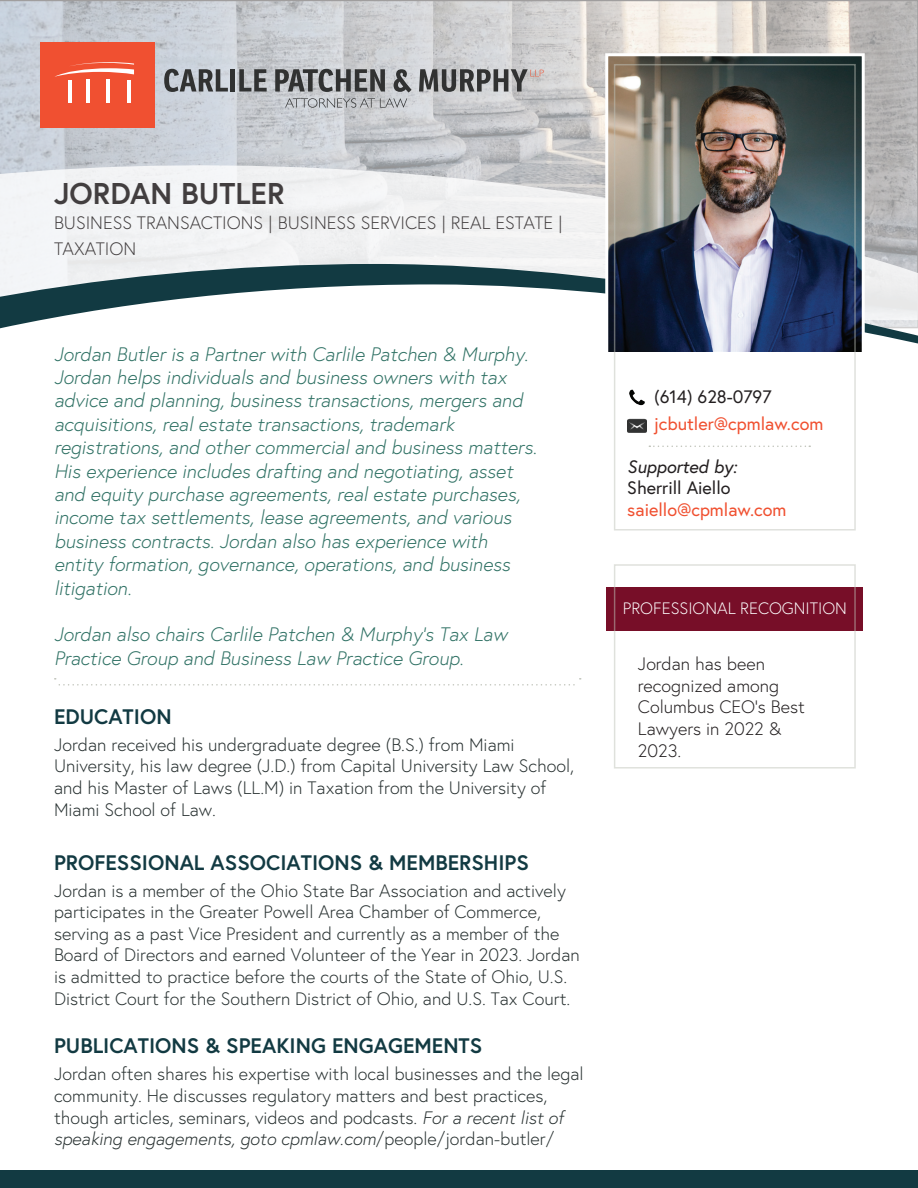
<style>
.page{position:relative;width:918px;height:1188px;background:#fff}
.page>*{position:absolute;margin:0;border:0;box-sizing:border-box;transform-origin:0 0}
.t1{font:700 30px "Europa";color:#423e3f}
.t2{font:700 21px "Europa";color:#123a42}
.t3{font:italic 300 19.5px/23.4px "Europa";color:#2f7164}
.t4{font:300 18px/21.6px "Europa";color:#283131}
.t5{font:300 18px/21.6px "Europa";color:#231f20}
.t6{font:300 18px/25.5px "Europa";color:#423e3f}
.t7{font:18px "Europa";color:#f05030}
.t8{font:18px "Europa";color:#231f20}
.t9{font:italic 18px "Europa";color:#231f20}
.t10{font:300 16.5px "Europa";color:#fff}
.s1{font-style:italic}
</style>
<div class="page">
<svg style="left:0;top:0;width:918px;height:162px"></svg>
<div style="left:0;top:1171px;width:918px;height:17px;background:#123a42"></div>
<svg style="left:0;top:162px;width:918px;height:285px;fill:#f3f4f6"></svg>
<svg style="left:0;top:264px;width:918px;height:143px"></svg>
<img style="left:609px;top:57px;width:252px;height:295px">
<div style="left:605px;top:53px;width:260px;height:315px;border:3px solid #fff"></div>
<div style="left:614px;top:64px;width:242px;height:467px;border:2px solid #c0c3ba"></div>
<img style="left:627px;top:388px;width:20px;height:20px">
<img style="left:627px;top:416px;width:20px;height:20px">
<svg style="left:649px;top:446px;width:161px;height:1px"></svg>
<div style="left:40px;top:42px;width:114px;height:85px;background:#f05031"></div>
<hr style="left:68px;top:80px;width:3px;height:22px;background:#fff">
<hr style="left:127px;top:80px;width:4px;height:22px;background:#fff">
<hr style="left:86px;top:79px;width:4px;height:23px;background:#fff">
<hr style="left:107px;top:79px;width:3px;height:23px;background:#fff">
<svg style="left:55px;top:62px;width:79px;height:15px"></svg>
<svg style="left:164px;top:69px;width:64px;height:23px"></svg>
<hr style="left:231px;top:69px;width:4px;height:23px;background:#313232">
<svg style="left:239px;top:69px;width:28px;height:23px"></svg>
<svg style="left:419px;top:69px;width:125px;height:23px"></svg>
<svg style="left:275px;top:69px;width:137px;height:39px"></svg>
<svg style="left:55px;top:678px;width:526px;height:8px"></svg>
<div style="left:607px;top:587px;width:256px;height:42px;background:#770e28"></div>
<div style="left:607px;top:589px;width:256px;height:41px;background:#770e28"></div>
<div style="left:614px;top:564px;width:242px;height:205px;border:2px solid #c0c3ba"></div>
<h1 class="t1" style="left:54px;top:173px;width:232px">JORDAN BUTLER</h1>
<p class="t6" style="left:54px;top:210px;width:510px">BUSINESS TRANSACTIONS | BUSINESS SERVICES | REAL ESTATE |<br>TAXATION</p>
<p class="t3" style="left:54px;top:342px;width:484px">Jordan Butler is a Partner with Carlile Patchen &amp; Murphy.<br>Jordan helps individuals and business owners with tax advice and planning, business transactions, mergers and acquisitions, real estate transactions, trademark registrations, and other commercial and business matters.<br>His experience includes drafting and negotiating, asset and equity purchase agreements, real estate purchases, income tax settlements, lease agreements, and various business contracts. Jordan also has experience with entity formation, governance, operations, and business litigation.</p>
<p class="t3" style="left:54px;top:623px;width:455px">Jordan also chairs Carlile Patchen &amp; Murphy’s Tax Law<br>Practice Group and Business Law Practice Group.</p>
<p class="t2" style="left:54px;top:702px;width:119px">EDUCATION</p>
<p class="t4" style="left:54px;top:733px;width:522px">Jordan received his undergraduate degree (B.S.) from Miami University, his law degree (J.D.) from Capital University Law School, and his Master of Laws (LL.M) in Taxation from the University of Miami School of Law.</p>
<p class="t2" style="left:54px;top:848px;width:476px">PROFESSIONAL ASSOCIATIONS &amp; MEMBERSHIPS</p>
<p class="t4" style="left:54px;top:879px;width:527px">Jordan is a member of the Ohio State Bar Association and actively participates in the Greater Powell Area Chamber of Commerce, serving as a past Vice President and currently as a member of the Board of Directors and earned Volunteer of the Year in 2023. Jordan is admitted to practice before the courts of the State of Ohio, U.S.<br>District Court for the Southern District of Ohio, and U.S. Tax Court.</p>
<p class="t2" style="left:54px;top:1032px;width:430px">PUBLICATIONS &amp; SPEAKING ENGAGEMENTS</p>
<p class="t4" style="left:54px;top:1063px;width:531px">Jordan often shares his expertise with local businesses and the legal community. He discusses regulatory matters and best practices, though articles, seminars, videos and podcasts. <span class="s1">For a recent list of speaking engagements, goto cpmlaw.com</span>/people/jordan-butler/</p>
<p class="t8" style="left:654px;top:385px;width:119px">(614) 628-0797</p>
<p class="t7" style="left:654px;top:412px;width:171px">jcbutler@cpmlaw.com</p>
<p class="t9" style="left:627px;top:455px;width:111px">Supported by:</p>
<p class="t8" style="left:627px;top:476px;width:105px">Sherrill Aiello</p>
<p class="t7" style="left:627px;top:498px;width:161px">saiello@cpmlaw.com</p>
<p class="t10" style="left:623px;top:598px;width:226px">PROFESSIONAL RECOGNITION</p>
<p class="t5" style="left:638px;top:653px;width:169px">Jordan has been recognized among<br>Columbus CEO’s Best<br>Lawyers in 2022 &amp;<br>2023.</p>
</div>
